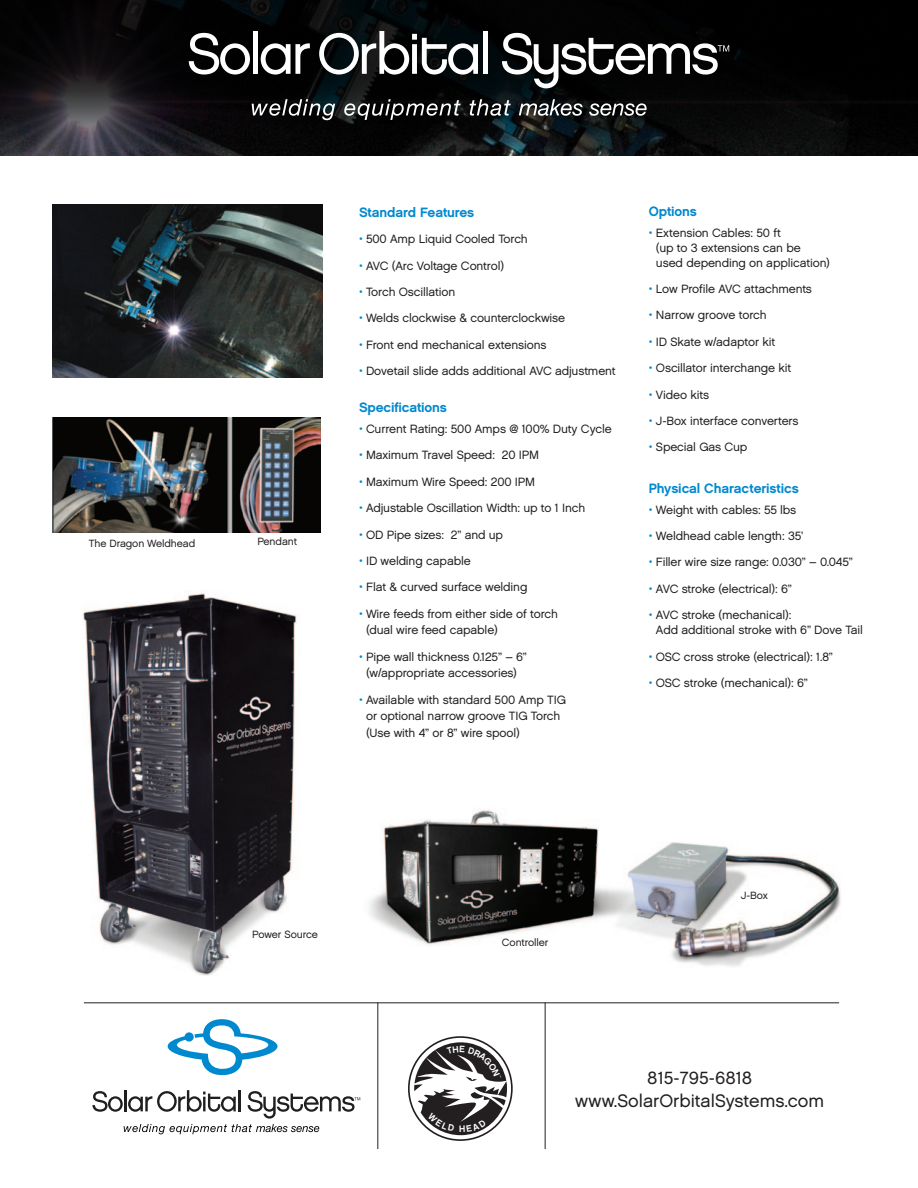
<style>
.page{position:relative;width:918px;height:1188px;background:#fff}
.page>*{position:absolute;margin:0;border:0;box-sizing:border-box;transform-origin:0 0}
.t1{font:18px/22.5px "Chalet London Nineteen Sixty";color:#231f20;text-align:center}
.t2{font:13.5px "Chalet New York Nineteen Sixty";letter-spacing:-.01em;color:#0089cf}
.t3{font:12px/16.5px "Chalet London Nineteen Sixty";letter-spacing:-.01em;color:#231f20}
.t4{font:10.5px "Chalet London Nineteen Sixty";letter-spacing:-.01em;color:#231f20}
.s1{color:#0089cf}
.s2{font-family:"Chalet"}
</style>
<div class="page">
<img style="left:53px;top:417px;width:268px;height:116px">
<img style="left:82px;top:593px;width:215px;height:383px">
<img style="left:53px;top:205px;width:270px;height:173px">
<img style="left:369px;top:809px;width:472px;height:158px">
<hr style="left:84px;top:1002px;width:755px;height:1px;background:#231f20">
<hr style="left:377px;top:1002px;width:1px;height:147px;background:#231f20">
<hr style="left:545px;top:1002px;width:1px;height:147px;background:#231f20">
<div style="left:408px;top:1036px;width:105px;height:105px;border:2px solid #231f20;border-radius:50%"></div>
<svg style="left:168px;top:1019px;width:110px;height:56px"></svg>
<svg style="left:92px;top:1090px;width:268px;height:44px"></svg>
<svg style="left:0;top:0;width:918px;height:156px;background:#0b0b0d"></svg>
<svg style="left:252px;top:99px;width:83px;height:21px;background:#414345"></svg>
<svg style="left:344px;top:99px;width:117px;height:21px;background:#3f3f3f"></svg>
<svg style="left:470px;top:99px;width:41px;height:17px"></svg>
<svg style="left:519px;top:99px;width:63px;height:17px"></svg>
<svg style="left:589px;top:103px;width:58px;height:13px"></svg>
<svg style="left:189px;top:33px;width:61px;height:42px"></svg>
<div style="left:253px;top:31px;width:5px;height:43px;background:#fff"></div>
<svg style="left:261px;top:43px;width:49px;height:32px"></svg>
<svg style="left:319px;top:31px;width:159px;height:44px"></svg>
<div style="left:483px;top:31px;width:5px;height:43px;background:#fff"></div>
<svg style="left:502px;top:33px;width:227px;height:55px"></svg>
<svg style="left:414px;top:1042px;width:93px;height:93px"></svg>
<p class="t4" style="left:89px;top:537px;width:108px">The Dragon Weldhead</p>
<p class="t4" style="left:257px;top:535px;width:41px">Pendant</p>
<p class="t2" style="left:359px;top:204px;width:117px">Standard Features</p>
<p class="t3" style="left:359px;top:231px;width:170px"><span class="s1">•</span> 500 Amp Liquid Cooled Torch</p>
<p class="t3" style="left:359px;top:257px;width:147px"><span class="s1">•</span> AVC (Arc Voltage Control)</p>
<p class="t3" style="left:359px;top:283px;width:98px"><span class="s1">•</span> Torch Oscillation</p>
<p class="t3" style="left:359px;top:310px;width:208px"><span class="s1">•</span> Welds clockwise &amp; counterclockwise</p>
<p class="t3" style="left:359px;top:336px;width:189px"><span class="s1">•</span> Front end mechanical extensions</p>
<p class="t3" style="left:359px;top:363px;width:258px"><span class="s1">•</span> Dovetail slide adds additional AVC adjustment</p>
<p class="t2" style="left:359px;top:399px;width:89px">Specifications</p>
<p class="t3" style="left:359px;top:420px;width:254px"><span class="s1">•</span> Current Rating: 500 Amps @ 100% Duty Cycle</p>
<p class="t3" style="left:359px;top:447px;width:182px"><span class="s1">•</span> Maximum Travel Speed: 20 IPM</p>
<p class="t3" style="left:359px;top:473px;width:178px"><span class="s1">•</span> Maximum Wire Speed: 200 IPM</p>
<p class="t3" style="left:359px;top:500px;width:228px"><span class="s1">•</span> Adjustable Oscillation Width: up to 1 Inch</p>
<p class="t3" style="left:359px;top:526px;width:146px"><span class="s1">•</span> OD Pipe sizes: 2” and up</p>
<p class="t3" style="left:359px;top:552px;width:113px"><span class="s1">•</span> ID welding capable</p>
<p class="t3" style="left:359px;top:579px;width:170px"><span class="s1">•</span> Flat &amp; curved surface welding</p>
<p class="t3" style="left:366px;top:605px;width:193px;text-indent:-7px"><span class="s1">•</span> Wire feeds from either side of torch (dual wire feed capable)</p>
<p class="t3" style="left:359px;top:648px;width:169px;text-align:center"><span class="s1">•</span> Pipe wall thickness 0.125” – 6” (w/appropriate accessories)</p>
<p class="t3" style="left:366px;top:691px;width:201px;text-indent:-7px"><span class="s1">•</span> Available with standard 500 Amp TIG or optional narrow groove TIG Torch (Use with 4” or 8” wire spool)</p>
<p class="t2" style="left:649px;top:203px;width:50px">Options</p>
<p class="t3" style="left:656px;top:225px;width:176px;line-height:15px;text-indent:-7px"><span class="s1">•</span> Extension Cables: 50 ft<br>(up to 3 extensions can be used depending on application)</p>
<p class="t3" style="left:649px;top:281px;width:165px"><span class="s1">•</span> Low Profile AVC attachments</p>
<p class="t3" style="left:649px;top:307px;width:119px"><span class="s1">•</span> Narrow groove torch</p>
<p class="t3" style="left:649px;top:333px;width:128px"><span class="s1">•</span> ID Skate w/adaptor kit</p>
<p class="t3" style="left:649px;top:360px;width:144px"><span class="s1">•</span> Oscillator interchange kit</p>
<p class="t3" style="left:649px;top:386px;width:62px"><span class="s1">•</span> Video kits</p>
<p class="t3" style="left:649px;top:413px;width:151px"><span class="s1">•</span> J-Box interface converters</p>
<p class="t3" style="left:649px;top:439px;width:100px"><span class="s1">•</span> Special Gas Cup</p>
<p class="t2" style="left:649px;top:480px;width:151px">Physical Characteristics</p>
<p class="t3" style="left:649px;top:501px;width:149px"><span class="s1">•</span> Weight with cables: 55 lbs</p>
<p class="t3" style="left:649px;top:528px;width:156px"><span class="s1">•</span> Weldhead cable length: 35’</p>
<p class="t3" style="left:649px;top:554px;width:205px"><span class="s1">•</span> Filler wire size range: 0.030” – 0.045”</p>
<p class="t3" style="left:649px;top:580px;width:145px"><span class="s1">•</span> AVC stroke (electrical): 6”</p>
<p class="t3" style="left:656px;top:608px;width:208px;line-height:15px;text-indent:-7px"><span class="s1">•</span> AVC stroke (mechanical):<br>Add additional stroke with 6” Dove Tail</p>
<p class="t3" style="left:649px;top:648px;width:186px"><span class="s1">•</span> OSC cross stroke (electrical): 1.8”</p>
<p class="t3" style="left:649px;top:675px;width:160px"><span class="s1">•</span> OSC stroke (mechanical): 6”</p>
<p class="t4" style="left:252px;top:928px;width:67px">Power Source</p>
<p class="t4" style="left:502px;top:936px;width:48px">Controller</p>
<p class="t4" style="left:741px;top:889px;width:28px">J-Box</p>
<p class="t1" style="left:575px;top:1067px;width:251px"><span class="s2">815-795-6818 </span>www.SolarOrbitalSystems.com</p>
</div>
